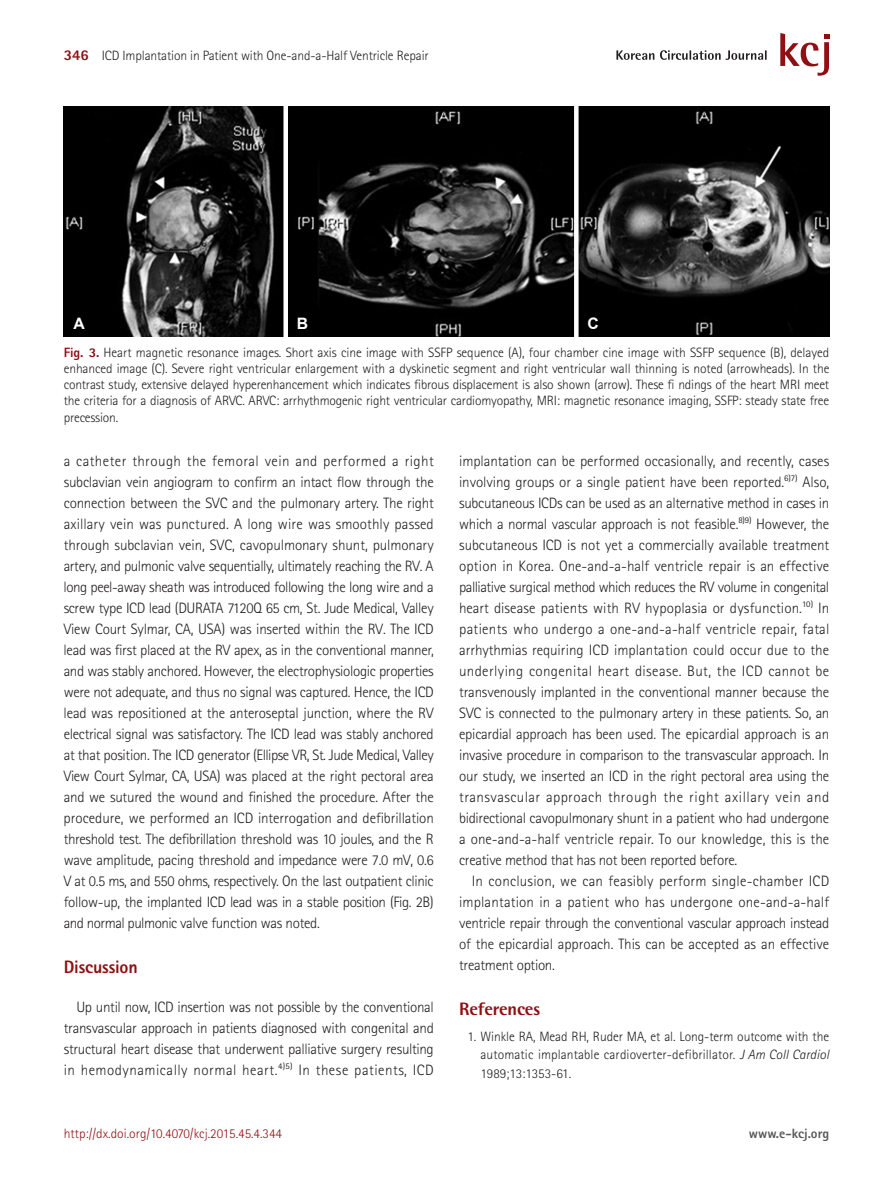
<style>
.page{position:relative;width:893px;height:1191px;background:#fff}
.page>*{position:absolute;margin:0;border:0;box-sizing:border-box;transform-origin:0 0}
.큰제목{font:800 18px "Rotis Sans Serif Std";letter-spacing:-.01em;color:#900f13}
.REF제목{font:800 18px "Rotis Semi Sans Std";letter-spacing:-.01em;color:#900f13}
.t1{font:700 15.75px "Arial";color:#fff}
.본문{font:300 15px/21px "Rotis Sans Serif Std";letter-spacing:-.015em;color:#231f20;text-align:justify}
.그림제목1{font:300 13.5px/16.2px "Rotis Sans Serif Std";letter-spacing:-.01em;color:#231f20;text-align:justify}
.t2{font:300 13.5px "Rotis Sans Serif Std";color:#900f13}
.t3{font:800 13.5px "Rotis Sans Serif Std";color:#57585a}
.s1{font-weight:800;font-size:15px;color:#900f13}
.s2{font-weight:800;color:#900f13}
.s3{font-style:italic}
</style>
<div class="page">
<svg style="left:616px;top:50px;width:151px;height:10px"></svg>
<svg style="left:780px;top:33px;width:49px;height:43px"></svg>
<img style="left:64px;top:106px;width:765px;height:231px">
<div style="left:283px;top:104px;width:5px;height:237px;background:#fff"></div>
<div style="left:574px;top:104px;width:5px;height:237px;background:#fff"></div>
<p class="그림제목1" style="left:64px;top:47px;width:366px"><span class="s1">346</span> ICD Implantation in Patient with One-and-a-Half Ventricle Repair</p>
<p class="t1" style="left:74px;top:313px;width:13px">A</p>
<p class="t1" style="left:297px;top:313px;width:13px">B</p>
<p class="t1" style="left:587px;top:313px;width:13px">C</p>
<p class="그림제목1" style="left:64px;top:344px;width:767px"><span class="s2">Fig. 3.</span> Heart magnetic resonance images. Short axis cine image with SSFP sequence (A), four chamber cine image with SSFP sequence (B), delayed enhanced image (C). Severe right ventricular enlargement with a dyskinetic segment and right ventricular wall thinning is noted (arrowheads). In the contrast study, extensive delayed hyperenhancement which indicates fibrous displacement is also shown (arrow). These fi ndings of the heart MRI meet the criteria for a diagnosis of ARVC. ARVC: arrhythmogenic right ventricular cardiomyopathy, MRI: magnetic resonance imaging, SSFP: steady state free precession.</p>
<p class="본문" style="left:64px;top:450px;width:372px">a catheter through the femoral vein and performed a right subclavian vein angiogram to confirm an intact flow through the connection between the SVC and the pulmonary artery. The right axillary vein was punctured. A long wire was smoothly passed through subclavian vein, SVC, cavopulmonary shunt, pulmonary artery, and pulmonic valve sequentially, ultimately reaching the RV. A long peel-away sheath was introduced following the long wire and a screw type ICD lead (DURATA 7120Q 65 cm, St. Jude Medical, Valley View Court Sylmar, CA, USA) was inserted within the RV. The ICD lead was first placed at the RV apex, as in the conventional manner, and was stably anchored. However, the electrophysiologic properties were not adequate, and thus no signal was captured. Hence, the ICD lead was repositioned at the anteroseptal junction, where the RV electrical signal was satisfactory. The ICD lead was stably anchored at that position. The ICD generator (Ellipse VR, St. Jude Medical, Valley View Court Sylmar, CA, USA) was placed at the right pectoral area and we sutured the wound and finished the procedure. After the procedure, we performed an ICD interrogation and defibrillation threshold test. The defibrillation threshold was 10 joules, and the R wave amplitude, pacing threshold and impedance were 7.0 mV, 0.6<br>V at 0.5 ms, and 550 ohms, respectively. On the last outpatient clinic follow-up, the implanted ICD lead was in a stable position (Fig. 2B) and normal pulmonic valve function was noted.</p>
<p class="큰제목" style="left:64px;top:955px;width:76px">Discussion</p>
<p class="본문" style="left:64px;top:996px;width:372px;text-indent:13px">Up until now, ICD insertion was not possible by the conventional transvascular approach in patients diagnosed with congenital and structural heart disease that underwent palliative surgery resulting in hemodynamically normal heart.<sup>4)5)</sup> In these patients, ICD</p>
<p class="본문" style="left:459px;top:450px;width:372px">implantation can be performed occasionally, and recently, cases involving groups or a single patient have been reported.<sup>6)7)</sup> Also, subcutaneous ICDs can be used as an alternative method in cases in which a normal vascular approach is not feasible.<sup>8)9)</sup> However, the subcutaneous ICD is not yet a commercially available treatment option in Korea. One-and-a-half ventricle repair is an effective palliative surgical method which reduces the RV volume in congenital heart disease patients with RV hypoplasia or dysfunction.<sup>10)</sup> In patients who undergo a one-and-a-half ventricle repair, fatal arrhythmias requiring ICD implantation could occur due to the underlying congenital heart disease. But, the ICD cannot be transvenously implanted in the conventional manner because the SVC is connected to the pulmonary artery in these patients. So, an epicardial approach has been used. The epicardial approach is an invasive procedure in comparison to the transvascular approach. In our study, we inserted an ICD in the right pectoral area using the transvascular approach through the right axillary vein and bidirectional cavopulmonary shunt in a patient who had undergone a one-and-a-half ventricle repair. To our knowledge, this is the creative method that has not been reported before.</p>
<p class="본문" style="left:459px;top:870px;width:372px;text-indent:13px">In conclusion, we can feasibly perform single-chamber ICD implantation in a patient who has undergone one-and-a-half ventricle repair through the conventional vascular approach instead of the epicardial approach. This can be accepted as an effective treatment option.</p>
<p class="REF제목" style="left:459px;top:997px;width:82px">References</p>
<p class="그림제목1" style="left:480px;top:1026px;width:350px;line-height:18.6px;text-indent:-13px">1. Winkle RA, Mead RH, Ruder MA, et al. Long-term outcome with the automatic implantable cardioverter-defibrillator. <span class="s3">J Am Coll Cardiol </span>1989;13:1353-61.</p>
<p class="t2" style="left:64px;top:1125px;width:220px">http://dx.doi.org/10.4070/kcj.2015.45.4.344</p>
<p class="t3" style="left:749px;top:1124px;width:82px">www.e-kcj.org</p>
</div>
